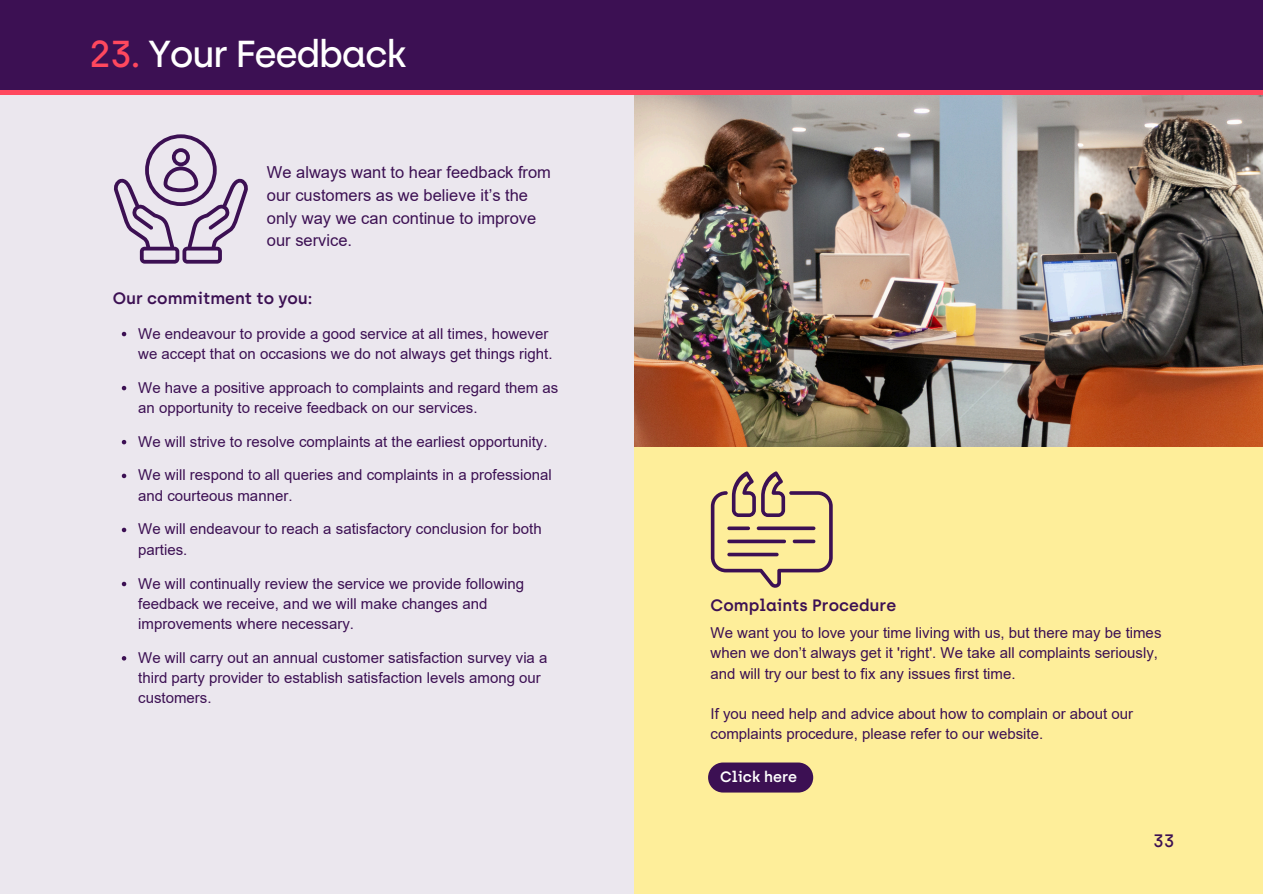
<style>
.page{position:relative;width:1263px;height:894px;background:#fff}
.page>*{position:absolute;margin:0;border:0;box-sizing:border-box;transform-origin:0 0}
.t1{font:500 37.5px "Archia";letter-spacing:-.04em;color:#fff}
.t2{font:500 18px "Archia";color:#3c1053}
.t3{font:16.5px/22.5px "Arial";color:#3c1053}
.t4{font:600 16.5px "Archia";color:#3c1053}
.t5{font:15px/20.2px "Arial";color:#3c1053}
.t6{font:600 15px "Archia";color:#fff}
.s1{color:#ff485e}
</style>
<div class="page">
<div style="left:0;top:82px;width:638px;height:811px;background:#ebe7ee"></div>
<div style="left:0;top:0;width:1263px;height:93px;background:#3c1053"></div>
<img style="left:634px;top:95px;width:629px;height:351px">
<div style="left:634px;top:446px;width:629px;height:447px;background:#feee9a"></div>
<svg style="left:711px;top:471px;width:122px;height:117px"></svg>
<hr style="left:0;top:91px;width:1263px;height:4px;background:#ff485e">
<svg style="left:114px;top:134px;width:134px;height:129px"></svg>
<svg style="left:122px;top:332px;width:4px;height:4px"></svg>
<svg style="left:122px;top:386px;width:4px;height:4px"></svg>
<svg style="left:122px;top:440px;width:4px;height:4px"></svg>
<svg style="left:122px;top:473px;width:4px;height:5px"></svg>
<svg style="left:122px;top:527px;width:4px;height:5px"></svg>
<svg style="left:122px;top:581px;width:4px;height:5px"></svg>
<svg style="left:122px;top:656px;width:4px;height:4px"></svg>
<div style="left:708px;top:762px;width:105px;height:30px;background:#3c1053;border-radius:15px"></div>
<h1 class="t1" style="left:89px;top:31px;width:319px"><span class="s1">23.</span> Your Feedback</h1>
<p class="t3" style="left:267px;top:161px;width:286px">We always want to hear feedback from our customers as we believe it’s the only way we can continue to improve our service.</p>
<p class="t4" style="left:113px;top:288px;width:201px">Our commitment to you:</p>
<p class="t5" style="left:138px;top:323px;width:416px">We endeavour to provide a good service at all times, however we accept that on occasions we do not always get things right.</p>
<p class="t5" style="left:138px;top:377px;width:422px">We have a positive approach to complaints and regard them as an opportunity to receive feedback on our services.</p>
<p class="t5" style="left:138px;top:431px;width:411px">We will strive to resolve complaints at the earliest opportunity.</p>
<p class="t5" style="left:138px;top:465px;width:415px">We will respond to all queries and complaints in a professional and courteous manner.</p>
<p class="t5" style="left:138px;top:519px;width:405px">We will endeavour to reach a satisfactory conclusion for both parties.</p>
<h2 class="t5" style="left:138px;top:573px;width:387px">We will continually review the service we provide following feedback we receive, and we will make changes and improvements where necessary.</h2>
<p class="t5" style="left:138px;top:647px;width:411px">We will carry out an annual customer satisfaction survey via a third party provider to establish satisfaction levels among our customers.</p>
<p class="t4" style="left:711px;top:595px;width:187px">Complaints Procedure</p>
<h2 class="t5" style="left:711px;top:622px;width:452px">We want you to love your time living with us, but there may be times when we don’t always get it 'right'. We take all complaints seriously, and will try our best to fix any issues first time.</h2>
<p class="t5" style="left:711px;top:703px;width:424px">If you need help and advice about how to complain or about our complaints procedure, please refer to our website.</p>
<p class="t6" style="left:720px;top:767px;width:79px">Click here</p>
<p class="t2" style="left:1153px;top:829px;width:23px">33</p>
</div>
